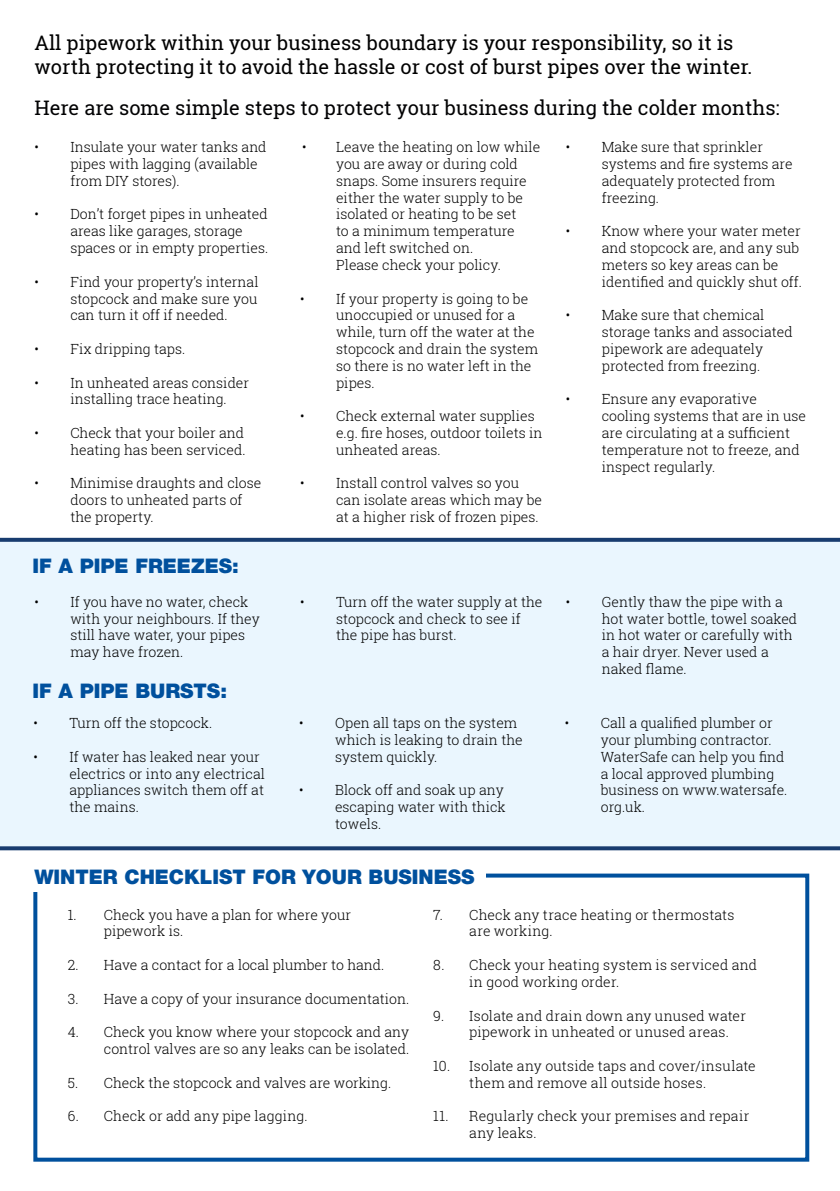
<style>
.page{position:relative;width:840px;height:1191px;background:#fff}
.page>*{position:absolute;margin:0;border:0;box-sizing:border-box;transform-origin:0 0}
.t1{font:20px/24px "Roboto Slab";color:#000}
.t2{font:20px "Roboto Slab";color:#020203}
.t3{font:20px "Helvetica Neue Black WHAM";color:#00509d}
.t4{font:300 14px/16.8px "Roboto Slab";color:#000}
</style>
<div class="page">
<div style="left:0;top:538px;width:839px;height:312px;background:#eaf6fe"></div>
<div style="left:33px;top:873px;width:775px;height:288px;border:4px solid #00509d"></div>
<div style="left:28px;top:862px;width:457px;height:29px;background:#fff"></div>
<h1 class="t1" style="left:34px;top:31px;width:719px">All pipework within your business boundary is your responsibility, so it is worth protecting it to avoid the hassle or cost of burst pipes over the winter.</h1>
<h1 class="t2" style="left:34px;top:94px;width:746px">Here are some simple steps to protect your business during the colder months:</h1>
<p class="t4" style="left:70px;top:138px;width:197px;text-indent:-36px">• Insulate your water tanks and pipes with lagging (available from DIY stores).</p>
<p class="t4" style="left:70px;top:206px;width:199px;text-indent:-36px">• Don’t forget pipes in unheated areas like garages, storage spaces or in empty properties.</p>
<p class="t4" style="left:70px;top:273px;width:189px;text-align:justify;text-indent:-36px">• Find your property’s internal stopcock and make sure you can turn it off if needed.</p>
<p class="t4" style="left:34px;top:340px;width:152px">• Fix dripping taps.</p>
<p class="t4" style="left:70px;top:374px;width:180px;text-indent:-36px">• In unheated areas consider installing trace heating.</p>
<p class="t4" style="left:34px;top:424px;width:212px;text-align:right">• Check that your boiler and heating has been serviced.</p>
<p class="t4" style="left:70px;top:474px;width:192px;text-indent:-36px">• Minimise draughts and close doors to unheated parts of the property.</p>
<p class="t4" style="left:336px;top:138px;width:206px;text-indent:-34px">• Leave the heating on low while you are away or during cold snaps. Some insurers require either the water supply to be isolated or heating to be set<br>to a minimum temperature and left switched on.<br>Please check your policy.</p>
<p class="t4" style="left:336px;top:290px;width:203px;text-indent:-36px">• If your property is going to be unoccupied or unused for a while, turn off the water at the stopcock and drain the system so there is no water left in the pipes.</p>
<p class="t4" style="left:336px;top:407px;width:208px;text-indent:-36px">• Check external water supplies e.g. fire hoses, outdoor toilets in unheated areas.</p>
<p class="t4" style="left:336px;top:474px;width:207px;text-indent:-36px">• Install control valves so you can isolate areas which may be at a higher risk of frozen pipes.</p>
<p class="t4" style="left:601px;top:138px;width:192px;text-indent:-36px">• Make sure that sprinkler systems and fire systems are adequately protected from freezing.</p>
<p class="t4" style="left:601px;top:222px;width:202px;text-indent:-36px">• Know where your water meter and stopcock are, and any sub meters so key areas can be identified and quickly shut off.</p>
<p class="t4" style="left:601px;top:306px;width:192px;text-indent:-36px">• Make sure that chemical storage tanks and associated pipework are adequately protected from freezing.</p>
<p class="t4" style="left:601px;top:390px;width:206px;text-indent:-36px">• Ensure any evaporative cooling systems that are in use are circulating at a sufficient temperature not to freeze, and inspect regularly.</p>
<h1 class="t3" style="left:33px;top:554px;width:208px">IF A PIPE FREEZES:</h1>
<p class="t4" style="left:70px;top:593px;width:191px;text-indent:-36px">• If you have no water, check with your neighbours. If they still have water, your pipes may have frozen.</p>
<p class="t4" style="left:336px;top:593px;width:208px;text-indent:-36px">• Turn off the water supply at the stopcock and check to see if the pipe has burst.</p>
<p class="t4" style="left:601px;top:593px;width:197px;text-indent:-36px">• Gently thaw the pipe with a hot water bottle, towel soaked in hot water or carefully with a hair dryer. Never used a naked flame.</p>
<h1 class="t3" style="left:33px;top:679px;width:196px">IF A PIPE BURSTS:</h1>
<p class="t4" style="left:33px;top:714px;width:180px">• Turn off the stopcock.</p>
<p class="t4" style="left:69px;top:748px;width:197px;text-indent:-36px">• If water has leaked near your electrics or into any electrical appliances switch them off at the mains.</p>
<p class="t4" style="left:600px;top:714px;width:188px;text-indent:-36px">• Call a qualified plumber or your plumbing contractor.<br>WaterSafe can help you find a local approved plumbing business on www.watersafe. org.uk.</p>
<p class="t4" style="left:335px;top:714px;width:189px;text-indent:-36px">• Open all taps on the system which is leaking to drain the system quickly.</p>
<p class="t4" style="left:335px;top:781px;width:172px;text-indent:-36px">• Block off and soak up any escaping water with thick towels.</p>
<h1 class="t3" style="left:34px;top:864px;width:441px">WINTER CHECKLIST FOR YOUR BUSINESS</h1>
<p class="t4" style="left:104px;top:906px;width:249px;text-indent:-36px">1. Check you have a plan for where your pipework is.</p>
<p class="t4" style="left:68px;top:956px;width:318px">2. Have a contact for a local plumber to hand.</p>
<p class="t4" style="left:68px;top:990px;width:343px">3. Have a copy of your insurance documentation.</p>
<p class="t4" style="left:68px;top:1023px;width:343px;text-align:right">4. Check you know where your stopcock and any control valves are so any leaks can be isolated.</p>
<p class="t4" style="left:68px;top:1074px;width:325px">5. Check the stopcock and valves are working.</p>
<p class="t4" style="left:68px;top:1107px;width:241px">6. Check or add any pipe lagging.</p>
<p class="t4" style="left:469px;top:906px;width:267px;text-indent:-36px">7. Check any trace heating or thermostats are working.</p>
<p class="t4" style="left:469px;top:956px;width:289px;text-indent:-36px">8. Check your heating system is serviced and in good working order.</p>
<p class="t4" style="left:469px;top:1006px;width:278px;text-indent:-36px">9. Isolate and drain down any unused water pipework in unheated or unused areas.</p>
<p class="t4" style="left:469px;top:1057px;width:288px;text-indent:-36px">10. Isolate any outside taps and cover/insulate them and remove all outside hoses.</p>
<p class="t4" style="left:469px;top:1107px;width:281px;text-indent:-36px">11. Regularly check your premises and repair any leaks.</p>
</div>
